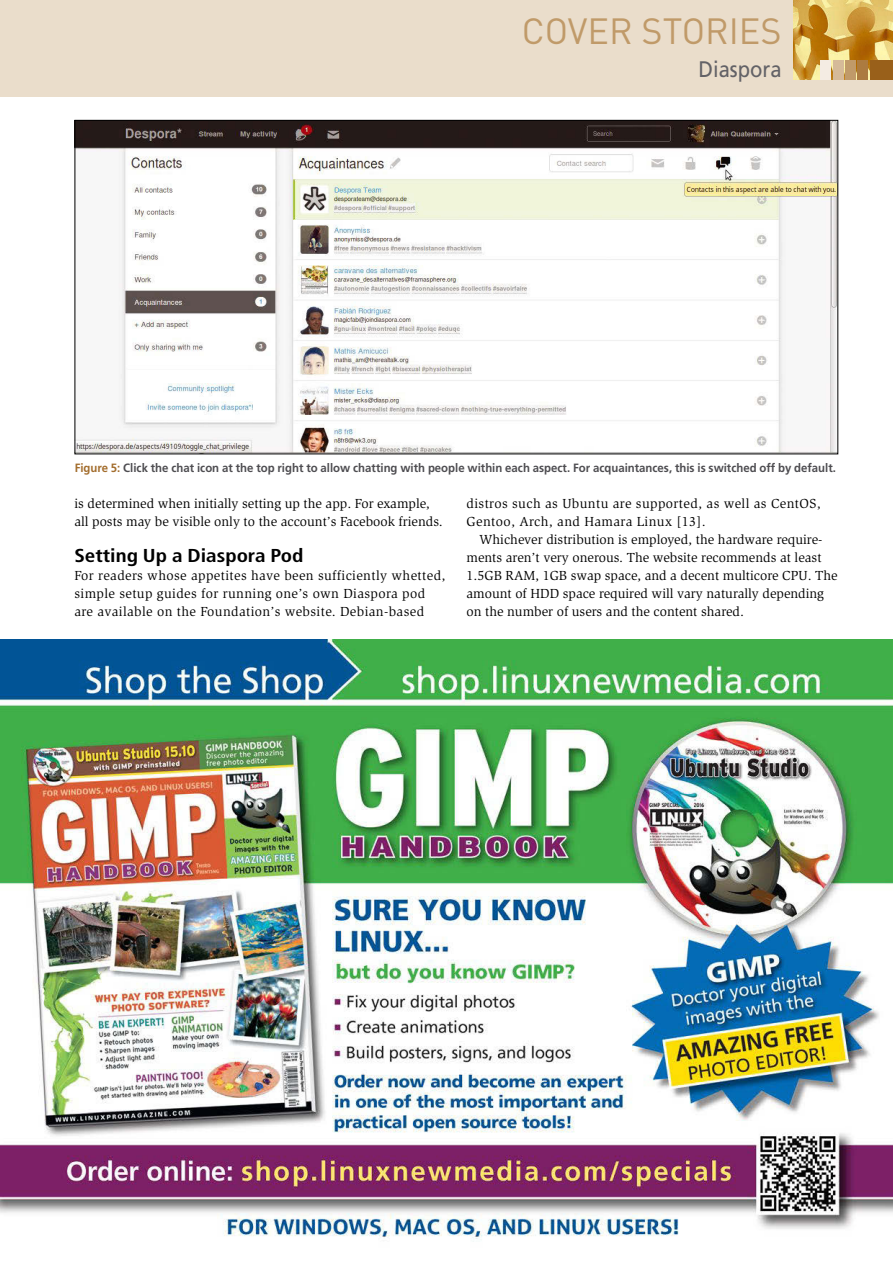
<style>
.page{position:relative;width:893px;height:1263px;background:#fff}
.page>*{position:absolute;margin:0;border:0;box-sizing:border-box;transform-origin:0 0}
.t1{font:36px "DIN";color:#c09a69}
.t2{font:22.5px "Frutiger";color:#636267;scale:.9 1}
.t3{font:700 condensed 18.75px "Frutiger";color:#000;scale:1.13 1}
.t4{font:13.5px/18px "Slimbach";color:#000}
.t5{font:13.5px/18px "Slimbach";letter-spacing:.03em;color:#000}
.t6{font:700 12px "Frutiger";color:#4e4d51;scale:.95 1}
.s1{color:#a36d2d}
</style>
<div class="page">
<div style="left:0;top:0;width:893px;height:97px;background:#eaddcb"></div>
<img style="left:0;top:639px;width:893px;height:603px">
<img style="left:77px;top:122px;width:759px;height:330px">
<img style="left:793px;top:0;width:100px;height:80px">
<div style="left:870px;top:61px;width:23px;height:19px;background:#99601a"></div>
<div style="left:845px;top:61px;width:10px;height:19px;background:#c09a69"></div>
<div style="left:820px;top:61px;width:10px;height:19px;background:#f4ece3"></div>
<div style="left:858px;top:61px;width:10px;height:19px;background:#ac7b40"></div>
<div style="left:833px;top:61px;width:10px;height:19px;background:#d5ba99"></div>
<p class="t1" style="left:522px;top:9px;width:261px">COVER STORIES</p>
<p class="t2" style="left:698px;top:56px;width:94px">Diaspora</p>
<p class="t6" style="left:75px;top:461px;width:803px"><span class="s1">Figure 5:</span> Click the chat icon at the top right to allow chatting with people within each aspect. For acquaintances, this is switched off by default.</p>
<p class="t4" style="left:74px;top:495px;width:370px">is determined when initially setting up the app. For example, all posts may be visible only to the account’s Facebook friends.</p>
<p class="t3" style="left:74px;top:545px;width:204px">Setting Up a Diaspora Pod</p>
<p class="t5" style="left:74px;top:567px;width:373px">For readers whose appetites have been sufficiently whetted, simple setup guides for running one’s own Diaspora pod are available on the Foundation’s website. Debian-based</p>
<p class="t5" style="left:467px;top:495px;width:356px">distros such as Ubuntu are supported, as well as CentOS,</p>
<p class="t5" style="left:467px;top:513px;width:241px">Gentoo, Arch, and Hamara Linux [13].</p>
<p class="t4" style="left:479px;top:531px;width:345px">Whichever distribution is employed, the hardware require-</p>
<p class="t4" style="left:467px;top:549px;width:356px">ments aren’t very onerous. The website recommends at least</p>
<p class="t4" style="left:467px;top:567px;width:373px">1.5GB RAM, 1GB swap space, and a decent multicore CPU. The</p>
<p class="t4" style="left:467px;top:585px;width:359px">amount of HDD space required will vary naturally depending</p>
<p class="t4" style="left:467px;top:603px;width:279px">on the number of users and the content shared.</p>
</div>
